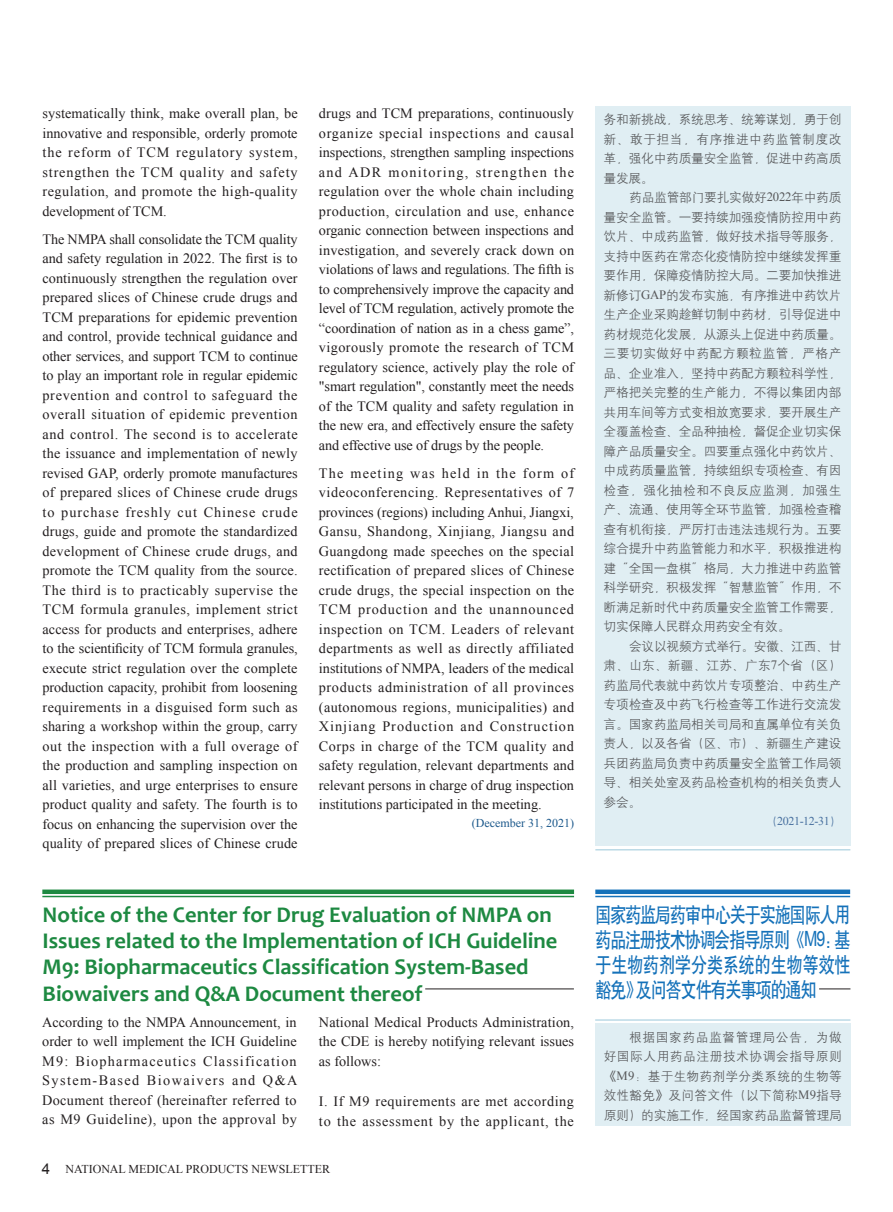
<style>
.page{position:relative;width:893px;height:1212px;background:#fff}
.page>*{position:absolute;margin:0;border:0;box-sizing:border-box;transform-origin:0 0}
.英文标题{font:700 22.5px/26.2px "Candara";color:#1d8941}
.中文标题{font:21px/25.2px "H Yb 1 gj";letter-spacing:-.06em;color:#1471b9;text-align:justify;scale:.76 1}
.t1{font:15px "Arial";color:#231f20}
.英文{font:14.25px/19.5px "Times New Roman";letter-spacing:.005em;color:#231f20;text-align:justify}
.英文-2{font:14.25px/19.5px "Times New Roman";letter-spacing:.045em;color:#231f20}
.中文{font:12.75px/19.5px "H Yg 2 gj";letter-spacing:-.02em;color:#57585a;text-align:justify}
.t2{font:12px "Times New Roman";color:#231f20}
.英文-3{font:12px "Times New Roman";color:#1b588b}
.中文-2{font:12px "Times New Roman";letter-spacing:-.03em;color:#48709f}
.s1{font-family:"Times New Roman"}
.s2{font-family:"H Yg 2 gj"}
.s3{font-family:"Arial"}
</style>
<div class="page">
<div style="left:595px;top:106px;width:255px;height:740px;background:#e0eef3"></div>
<hr style="left:595px;top:849px;width:255px;height:1px;background:#bbdae6">
<div style="left:595px;top:1023px;width:256px;height:103px;background:#e0eef3"></div>
<hr style="left:595px;top:1019px;width:255px;height:2px;background:#bbdae6">
<hr style="left:595px;top:896px;width:255px;height:1px;background:#1471b9">
<div style="left:595px;top:889px;width:255px;height:5px;background:#1471b9"></div>
<hr style="left:42px;top:896px;width:532px;height:1px;background:#1d8941">
<div style="left:42px;top:889px;width:532px;height:5px;background:#1d8941"></div>
<hr style="left:819px;top:989px;width:31px;height:1px;background:#231f20">
<hr style="left:425px;top:989px;width:149px;height:1px;background:#231f20">
<p class="英文" style="left:43px;top:103px;width:257px">systematically think, make overall plan, be innovative and responsible, orderly promote the reform of TCM regulatory system, strengthen the TCM quality and safety regulation, and promote the high-quality development of TCM.</p>
<p class="英文" style="left:43px;top:229px;width:257px">The NMPA shall consolidate the TCM quality and safety regulation in 2022. The first is to continuously strengthen the regulation over prepared slices of Chinese crude drugs and TCM preparations for epidemic prevention and control, provide technical guidance and other services, and support TCM to continue to play an important role in regular epidemic prevention and control to safeguard the overall situation of epidemic prevention and control. The second is to accelerate the issuance and implementation of newly revised GAP, orderly promote manufactures of prepared slices of Chinese crude drugs to purchase freshly cut Chinese crude drugs, guide and promote the standardized development of Chinese crude drugs, and promote the TCM quality from the source.<br>The third is to practicably supervise the TCM formula granules, implement strict access for products and enterprises, adhere to the scientificity of TCM formula granules, execute strict regulation over the complete production capacity, prohibit from loosening requirements in a disguised form such as sharing a workshop within the group, carry out the inspection with a full overage of the production and sampling inspection on all varieties, and urge enterprises to ensure product quality and safety. The fourth is to focus on enhancing the supervision over the quality of prepared slices of Chinese crude</p>
<p class="英文" style="left:319px;top:103px;width:257px">drugs and TCM preparations, continuously organize special inspections and causal inspections, strengthen sampling inspections and ADR monitoring, strengthen the regulation over the whole chain including production, circulation and use, enhance organic connection between inspections and investigation, and severely crack down on violations of laws and regulations. The fifth is to comprehensively improve the capacity and level of TCM regulation, actively promote the “coordination of nation as in a chess game”, vigorously promote the research of TCM regulatory science, actively play the role of "smart regulation", constantly meet the needs of the TCM quality and safety regulation in the new era, and effectively ensure the safety and effective use of drugs by the people.</p>
<p class="英文" style="left:319px;top:463px;width:257px">The meeting was held in the form of videoconferencing. Representatives of 7 provinces (regions) including Anhui, Jiangxi, Gansu, Shandong, Xinjiang, Jiangsu and Guangdong made speeches on the special rectification of prepared slices of Chinese crude drugs, the special inspection on the TCM production and the unannounced inspection on TCM. Leaders of relevant departments as well as directly affiliated institutions of NMPA, leaders of the medical products administration of all provinces (autonomous regions, municipalities) and Xinjiang Production and Construction Corps in charge of the TCM quality and safety regulation, relevant departments and relevant persons in charge of drug inspection institutions participated in the meeting.</p>
<p class="英文-3" style="left:472px;top:815px;width:104px">(December 31, 2021)</p>
<p class="中文" style="left:604px;top:110px;width:239px">务和新挑战，系统思考、统筹谋划，勇于创新、敢于担当，有序推进中药监管制度改革，强化中药质量安全监管，促进中药高质量发展。</p>
<p class="中文" style="left:604px;top:188px;width:239px;text-indent:26px">药品监管部门要扎实做好<span class="s1">2022</span>年中药质量安全监管。一要持续加强疫情防控用中药饮片、中成药监管，做好技术指导等服务，支持中医药在常态化疫情防控中继续发挥重要作用，保障疫情防控大局。二要加快推进新修订<span class="s1">GAP</span>的发布实施，有序推进中药饮片生产企业采购趁鲜切制中药材，引导促进中药材规范化发展，从源头上促进中药质量。三要切实做好中药配方颗粒监管，严格产品、企业准入，坚持中药配方颗粒科学性，严格把关完整的生产能力，不得以集团内部共用车间等方式变相放宽要求，要开展生产全覆盖检查、全品种抽检，督促企业切实保障产品质量安全。四要重点强化中药饮片、中成药质量监管，持续组织专项检查、有因检查，强化抽检和不良反应监测，加强生产、流通、使用等全环节监管，加强检查稽查有机衔接，严厉打击违法违规行为。五要综合提升中药监管能力和水平，积极推进构建“全国一盘棋”格局，大力推进中药监管科学研究，积极发挥“智慧监管”作用，不断满足新时代中药质量安全监管工作需要，切实保障人民群众用药安全有效。</p>
<p class="中文" style="left:604px;top:636px;width:239px;text-indent:26px">会议以视频方式举行。安徽、江西、甘肃、山东、新疆、江苏、广东<span class="s1">7</span>个省（区）药监局代表就中药饮片专项整治、中药生产专项检查及中药飞行检查等工作进行交流发言。国家药监局相关司局和直属单位有关负责人，以及各省（区、市）、新疆生产建设兵团药监局负责中药质量安全监管工作局领导、相关处室及药品检查机构的相关负责人参会。</p>
<p class="中文-2" style="left:765px;top:813px;width:78px"><span class="s2">（</span>2021-12-31<span class="s2">）</span></p>
<p class="英文标题" style="left:43px;top:901px;width:516px">Notice of the Center for Drug Evaluation of NMPA on Issues related to the Implementation of ICH Guideline M9: Biopharmaceutics Classification System-Based Biowaivers and Q&amp;A Document thereof</p>
<p class="英文" style="left:42px;top:1012px;width:257px">According to the NMPA Announcement, in order to well implement the ICH Guideline M9: Biopharmaceutics Classification System-Based Biowaivers and Q&amp;A Document thereof (hereinafter referred to as M9 Guideline), upon the approval by</p>
<p class="英文" style="left:319px;top:1012px;width:257px">National Medical Products Administration, the CDE is hereby notifying relevant issues as follows:</p>
<p class="英文-2" style="left:319px;top:1091px;width:257px">I. If M9 requirements are met according to the assessment by the applicant, the</p>
<p class="t1" style="left:42px;top:1159px;width:10px">4</p>
<p class="t2" style="left:65px;top:1161px;width:266px">NATIONAL MEDICAL PRODUCTS NEWSLETTER</p>
<p class="中文标题" style="left:595px;top:902px;width:337px">国家药监局药审中心关于实施国际人用药品注册技术协调会指导原则《<span class="s3">M9</span>：基于生物药剂学分类系统的生物等效性豁免》及问答文件有关事项的通知</p>
<p class="中文" style="left:604px;top:1027px;width:240px;text-indent:26px">根据国家药品监督管理局公告，为做好国际人用药品注册技术协调会指导原则《<span class="s1">M9</span>：基于生物药剂学分类系统的生物等效性豁免》及问答文件（以下简称<span class="s1">M9</span>指导原则）的实施工作，经国家药品监督管理局</p>
</div>
